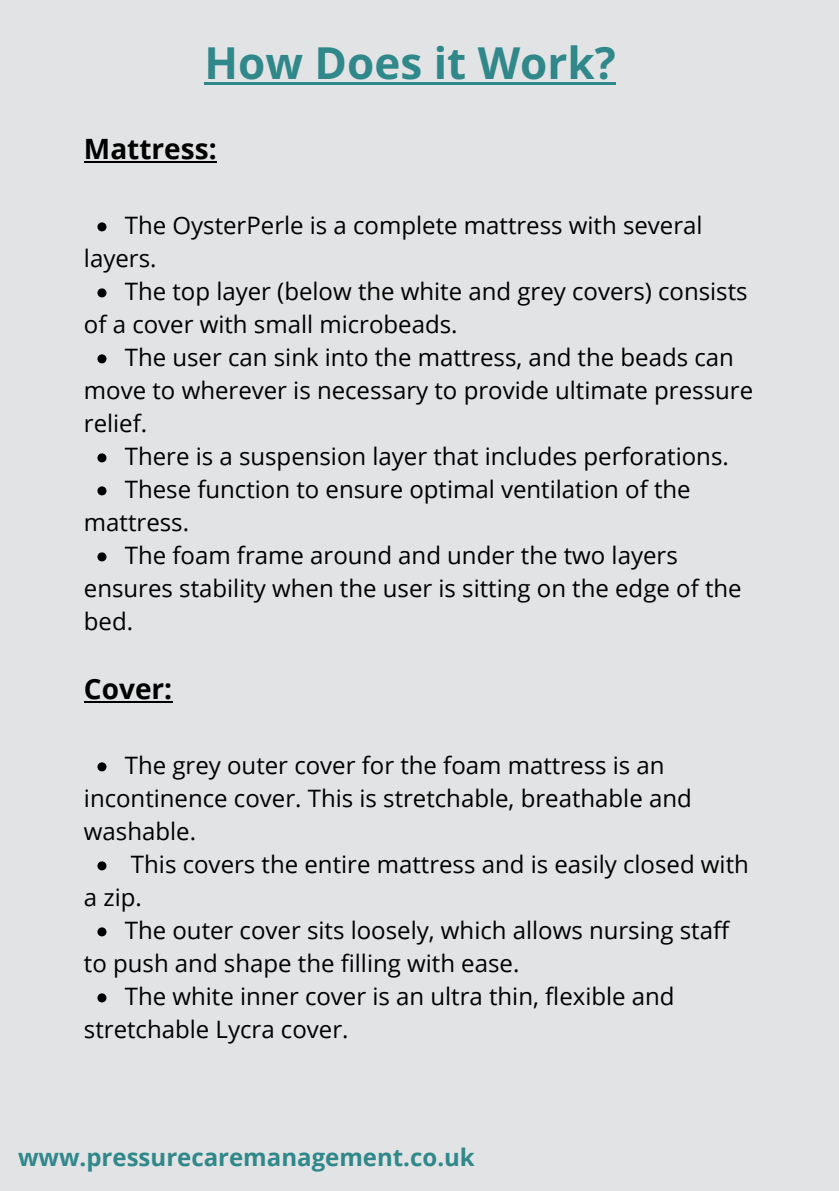
<style>
.page{position:relative;width:839px;height:1191px;background:#fff}
.page>*{position:absolute;margin:0;border:0;box-sizing:border-box;transform-origin:0 0}
.t1{font:700 44px "Open Sans";color:#30888b}
.t2{font:700 28px "Open Sans";color:#000}
.t3{font:24px "Open Sans";color:#000}
.t4{font:700 24px "Open Sans";color:#30888b}
</style>
<div class="page">
<div style="left:0;top:0;width:838px;height:1191px;background:#e2e3e4"></div>
<hr style="left:84px;top:161px;width:133px;height:1px;background:#000">
<svg style="left:97px;top:222px;width:9px;height:9px"></svg>
<svg style="left:97px;top:288px;width:9px;height:9px"></svg>
<svg style="left:97px;top:354px;width:9px;height:9px"></svg>
<svg style="left:97px;top:453px;width:9px;height:9px"></svg>
<svg style="left:97px;top:486px;width:9px;height:9px"></svg>
<svg style="left:97px;top:552px;width:9px;height:9px"></svg>
<hr style="left:84px;top:701px;width:88px;height:1px;background:#000">
<svg style="left:97px;top:762px;width:9px;height:9px"></svg>
<svg style="left:97px;top:861px;width:9px;height:9px"></svg>
<svg style="left:97px;top:927px;width:9px;height:9px"></svg>
<svg style="left:97px;top:993px;width:9px;height:9px"></svg>
<hr style="left:204px;top:82px;width:412px;height:3px;background:#30888b">
<p class="t1" style="left:204px;top:32px;width:413px">How Does it Work?</p>
<h1 class="t2" style="left:84px;top:129px;width:134px">Mattress:</h1>
<h2 class="t3" style="left:125px;top:209px;width:579px">The OysterPerle is a complete mattress with several</h2>
<p class="t3" style="left:84px;top:242px;width:74px">layers.</p>
<p class="t3" style="left:125px;top:275px;width:624px">The top layer (below the white and grey covers) consists</p>
<p class="t3" style="left:84px;top:308px;width:375px">of a cover with small microbeads.</p>
<p class="t3" style="left:125px;top:341px;width:610px">The user can sink into the mattress, and the beads can</p>
<p class="t3" style="left:84px;top:374px;width:670px">move to wherever is necessary to provide ultimate pressure</p>
<p class="t3" style="left:84px;top:407px;width:65px">relief.</p>
<p class="t3" style="left:125px;top:440px;width:605px">There is a suspension layer that includes perforations.</p>
<p class="t3" style="left:125px;top:473px;width:567px">These function to ensure optimal ventilation of the</p>
<p class="t3" style="left:84px;top:506px;width:107px">mattress.</p>
<p class="t3" style="left:125px;top:539px;width:554px">The foam frame around and under the two layers</p>
<p class="t3" style="left:84px;top:572px;width:659px">ensures stability when the user is sitting on the edge of the</p>
<p class="t3" style="left:84px;top:605px;width:51px">bed.</p>
<p class="t2" style="left:84px;top:669px;width:90px">Cover:</p>
<h2 class="t3" style="left:125px;top:749px;width:541px">The grey outer cover for the foam mattress is an</h2>
<p class="t3" style="left:84px;top:782px;width:609px">incontinence cover. This is stretchable, breathable and</p>
<p class="t3" style="left:84px;top:815px;width:114px">washable.</p>
<p class="t3" style="left:131px;top:848px;width:619px">This covers the entire mattress and is easily closed with</p>
<p class="t3" style="left:84px;top:881px;width:59px">a zip.</p>
<p class="t3" style="left:125px;top:914px;width:606px">The outer cover sits loosely, which allows nursing staff</p>
<p class="t3" style="left:84px;top:947px;width:437px">to push and shape the filling with ease.</p>
<p class="t3" style="left:125px;top:980px;width:551px">The white inner cover is an ultra thin, flexible and</p>
<p class="t3" style="left:84px;top:1013px;width:266px">stretchable Lycra cover.</p>
<h3 class="t4" style="left:18px;top:1140px;width:458px">www.pressurecaremanagement.co.uk</h3>
</div>
